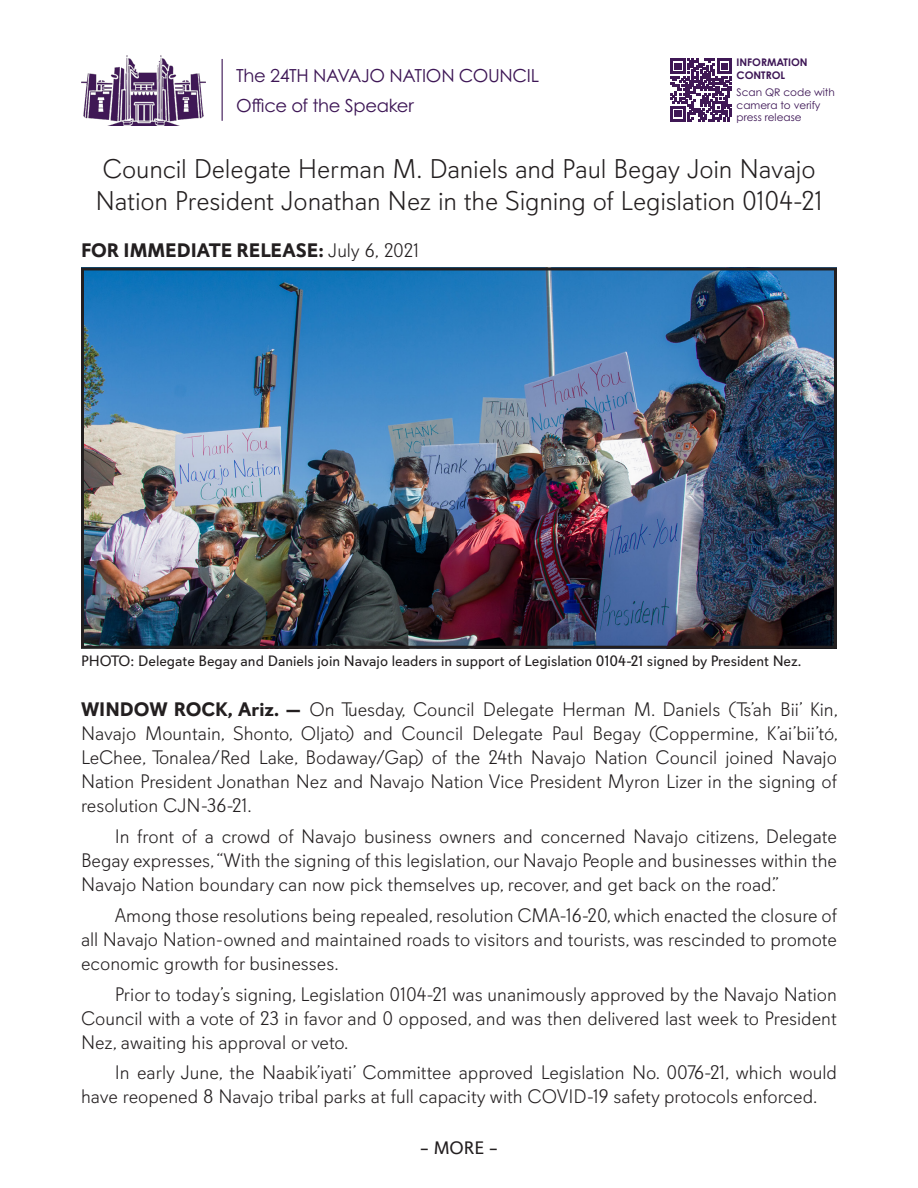
<style>
.page{position:relative;width:918px;height:1188px;background:#fff}
.page>*{position:absolute;margin:0;border:0;box-sizing:border-box;transform-origin:0 0}
.PR_Title{font:300 27px/32.4px "Davis Sans";letter-spacing:-.01em;color:#231f20}
.Regular_PR_Paragraph{font:300 19.5px/24px "Davis Sans";color:#231f20;text-align:justify}
.PR_First_Paragraph{font:300 19.5px/24px "Davis Sans";color:#231f20;text-align:justify}
.t1{font:700 19.5px "Davis Sans";color:#231f20}
.t2{font:18px "Century Gothic Pro";letter-spacing:-.02em;color:#3d1655}
.t3{font:18px "Davis Sans";color:#231f20}
.t4{font:15px "Davis Sans";color:#231f20}
.t5{font:10.5px/12.6px "Century Gothic Pro";color:#3d1655}
.t6{font:700 10.5px "Century Gothic Pro";color:#3d1655}
.s1{font-weight:300}
.s2{font-weight:700}
</style>
<div class="page">
<svg style="left:671px;top:59px;width:61px;height:62px"></svg>
<hr style="left:222px;top:59px;width:1px;height:62px;background:#3d1655">
<img style="left:81px;top:55px;width:125px;height:71px">
<img style="left:85px;top:271px;width:748px;height:374px">
<div style="left:81px;top:267px;width:756px;height:382px;border:3px solid #231f20"></div>
<p class="t2" style="left:236px;top:64px;width:304px">The 24TH NAVAJO NATION COUNCIL</p>
<p class="t2" style="left:236px;top:94px;width:179px">Office of the Speaker</p>
<p class="t6" style="left:737px;top:56px;width:73px">INFORMATION</p>
<p class="t6" style="left:737px;top:69px;width:50px">CONTROL</p>
<p class="t5" style="left:737px;top:86px;width:100px">Scan QR code with camera to verify</p>
<p class="t5" style="left:737px;top:111px;width:67px">press release</p>
<p class="PR_Title" style="left:95px;top:153px;width:729px">Council Delegate Herman M. Daniels and Paul Begay Join Navajo<br>Nation President Jonathan Nez in the Signing of Legislation 0104-21</p>
<p class="t1" style="left:81px;top:238px;width:340px">FOR IMMEDIATE RELEASE: <span class="s1">July 6, 2021</span></p>
<p class="t4" style="left:81px;top:652px;width:722px">PHOTO: Delegate Begay and Daniels join Navajo leaders in support of Legislation 0104-21 signed by President Nez.</p>
<p class="PR_First_Paragraph" style="left:81px;top:698px;width:759px"><span class="s2">WINDOW ROCK, Ariz. —</span> On Tuesday, Council Delegate Herman M. Daniels (Ts’ah Bii’ Kin, Navajo Mountain, Shonto, Oljato) and Council Delegate Paul Begay (Coppermine, K’ai’bii’tó, LeChee, Tonalea/Red Lake, Bodaway/Gap) of the 24th Navajo Nation Council joined Navajo Nation President Jonathan Nez and Navajo Nation Vice President Myron Lizer in the signing of resolution CJN-36-21.</p>
<p class="Regular_PR_Paragraph" style="left:81px;top:825px;width:758px;text-indent:34px">In front of a crowd of Navajo business owners and concerned Navajo citizens, Delegate Begay expresses, “With the signing of this legislation, our Navajo People and businesses within the Navajo Nation boundary can now pick themselves up, recover, and get back on the road.”</p>
<p class="Regular_PR_Paragraph" style="left:81px;top:904px;width:758px;text-indent:34px">Among those resolutions being repealed, resolution CMA-16-20, which enacted the closure of all Navajo Nation-owned and maintained roads to visitors and tourists, was rescinded to promote economic growth for businesses.</p>
<p class="Regular_PR_Paragraph" style="left:81px;top:982px;width:757px;text-indent:34px">Prior to today’s signing, Legislation 0104-21 was unanimously approved by the Navajo Nation Council with a vote of 23 in favor and 0 opposed, and was then delivered last week to President Nez, awaiting his approval or veto.</p>
<p class="Regular_PR_Paragraph" style="left:81px;top:1061px;width:758px;text-indent:34px">In early June, the Naabik’iyati’ Committee approved Legislation No. 0076-21, which would have reopened 8 Navajo tribal parks at full capacity with COVID-19 safety protocols enforced.</p>
<p class="t3" style="left:420px;top:1138px;width:80px">– MORE –</p>
</div>
